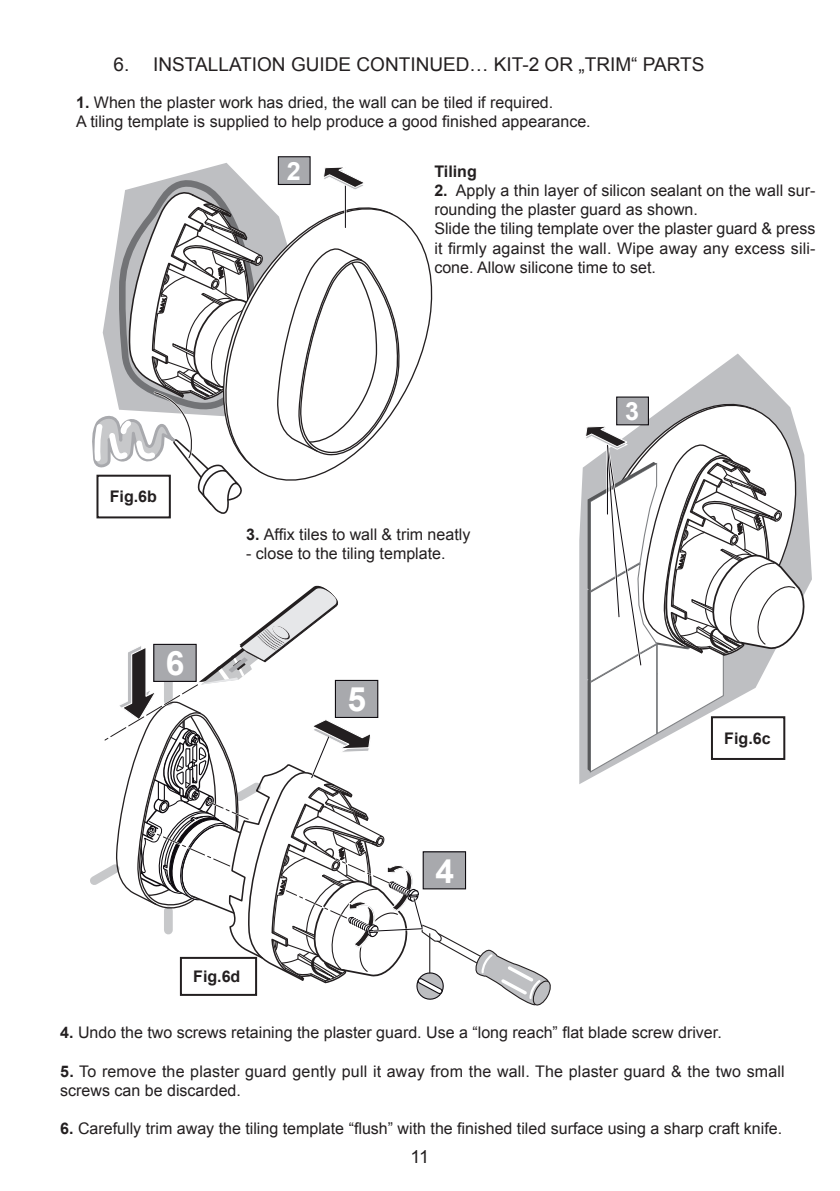
<style>
.page{position:relative;width:840px;height:1191px;background:#fff}
.page>*{position:absolute;margin:0;border:0;box-sizing:border-box;transform-origin:0 0}
.t1{font:700 33.6px "Arial";color:#fff}
.t2{font:700 25.2px "Arial";color:#fff}
.t3{font:19px "Arial";color:#231f20}
.t4{font:18px "Arial";color:#231f20}
.t5{font:16px/19.2px "Arial";color:#231f20}
.t6{font:700 16px "Arial";color:#231f20}
.s1{font-weight:700}
</style>
<div class="page">
<svg style="left:399px;top:217px;width:34px;height:186px"></svg>
<svg style="left:92px;top:166px;width:307px;height:353px"></svg>
<div style="left:278px;top:157px;width:32px;height:27px;background:#a8a9ad"></div>
<div style="left:278px;top:156px;width:32px;height:29px;border:1px solid #0e0b10"></div>
<svg style="left:579px;top:353px;width:193px;height:431px"></svg>
<svg style="left:579px;top:387px;width:178px;height:2px"></svg>
<svg style="left:579px;top:389px;width:217px;height:300px"></svg>
<svg style="left:584px;top:425px;width:228px;height:349px"></svg>
<div style="left:616px;top:397px;width:32px;height:28px;background:#a8a9ad"></div>
<div style="left:615px;top:396px;width:33px;height:29px;border:1px solid #0e0b10"></div>
<svg style="left:90px;top:585px;width:461px;height:421px"></svg>
<div style="left:96px;top:475px;width:75px;height:43px;border:2px solid #231f20"></div>
<div style="left:710px;top:716px;width:74px;height:44px;border:2px solid #231f20"></div>
<div style="left:180px;top:957px;width:77px;height:39px;border:2px solid #231f20"></div>
<p class="t3" style="left:113px;top:51px;width:592px">6. INSTALLATION GUIDE CONTINUED… KIT-2 OR „TRIM“ PARTS</p>
<p class="t5" style="left:76px;top:93px;width:516px"><span class="s1">1.</span> When the plaster work has dried, the wall can be tiled if required.<br>A tiling template is supplied to help produce a good finished appearance.</p>
<p class="t6" style="left:434px;top:160px;width:44px">Tiling</p>
<p class="t5" style="left:434px;top:181px;width:382px"><span class="s1">2.</span> Apply a thin layer of silicon sealant on the wall sur&shy;rounding the plaster guard as shown.<br>Slide the tiling template over the plaster guard &amp; press it firmly against the wall. Wipe away any excess sili&shy;cone. Allow silicone time to set.</p>
<h2 class="t2" style="left:287px;top:154px;width:15px">2</h2>
<p class="t6" style="left:110px;top:486px;width:49px">Fig.6b</p>
<h1 class="t1" style="left:166px;top:641px;width:20px">6</h1>
<p class="t5" style="left:246px;top:525px;width:226px"><span class="s1">3.</span> Affix tiles to wall &amp; trim neatly</p>
<p class="t5" style="left:246px;top:544px;width:201px">- close to the tiling template.</p>
<h1 class="t1" style="left:347px;top:677px;width:20px">5</h1>
<p class="t6" style="left:193px;top:966px;width:49px">Fig.6d</p>
<h1 class="t1" style="left:435px;top:848px;width:20px">4</h1>
<h2 class="t2" style="left:625px;top:394px;width:15px">3</h2>
<p class="t6" style="left:724px;top:727px;width:48px">Fig.6c</p>
<p class="t5" style="left:60px;top:1023px;width:662px"><span class="s1">4.</span> Undo the two screws retaining the plaster guard. Use a “long reach” flat blade screw driver.</p>
<p class="t5" style="left:60px;top:1061px;width:725px"><span class="s1">5.</span> To remove the plaster guard gently pull it away from the wall. The plaster guard &amp; the two small screws can be discarded.</p>
<p class="t5" style="left:60px;top:1119px;width:723px"><span class="s1">6.</span> Carefully trim away the tiling template “flush” with the finished tiled surface using a sharp craft knife.</p>
<p class="t4" style="left:410px;top:1144px;width:20px">11</p>
</div>
